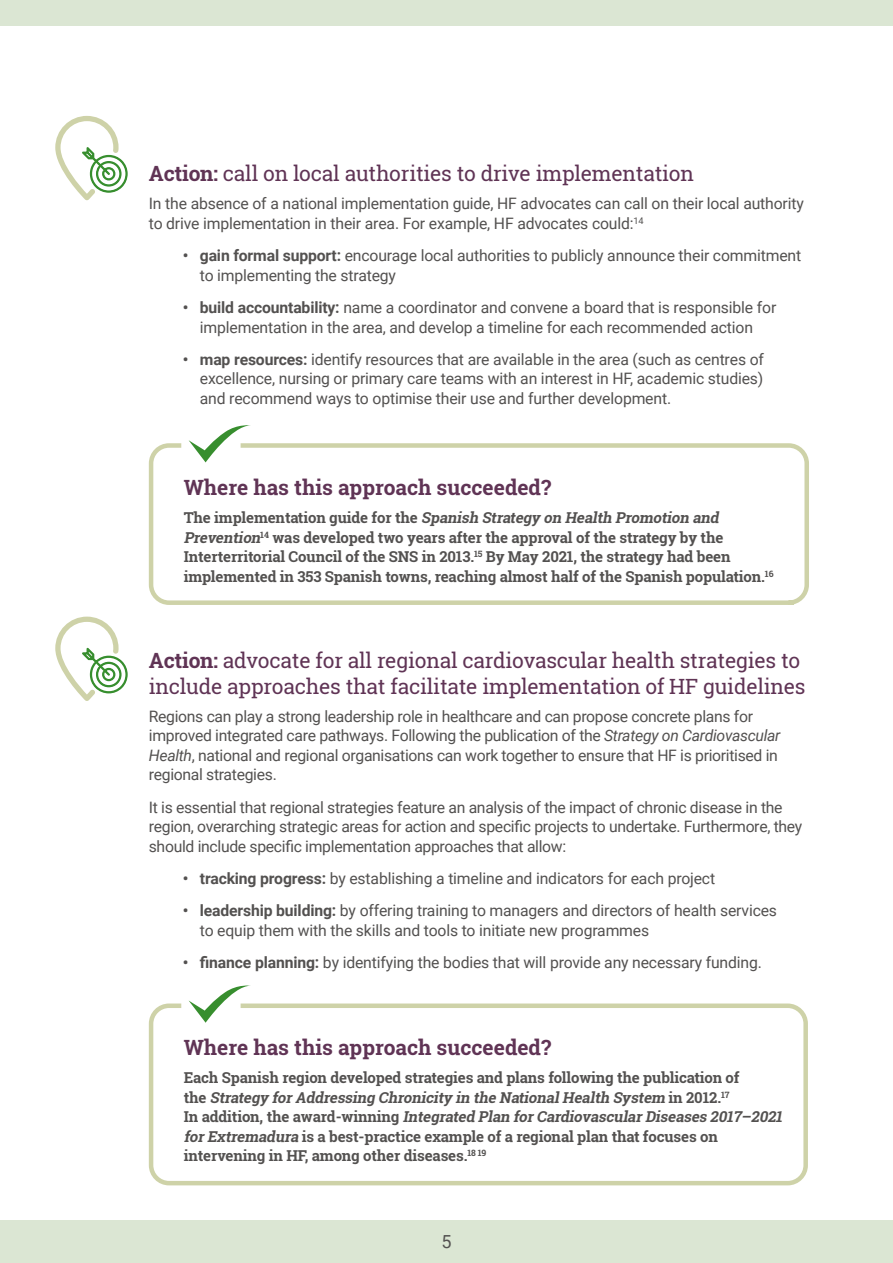
<style>
.page{position:relative;width:893px;height:1263px;background:#fff}
.page>*{position:absolute;margin:0;border:0;box-sizing:border-box;transform-origin:0 0}
.Sub_heading{font:21px/25.5px "Roboto Slab";letter-spacing:-.01em;color:#603455}
.Sub_heading-2{font:700 21px "Roboto Slab";color:#603455}
.t1{font:18px "Roboto";color:#535150}
.Body{font:15.75px/19.5px "Roboto";letter-spacing:-.01em;color:#535150}
.Approach_-10{font:700 15px/19.5px "Roboto Slab";letter-spacing:-.01em;color:#535150}
.s1{font-weight:700}
.s2{font-style:italic}
</style>
<div class="page">
<div style="left:0;top:0;width:893px;height:26px;background:#dbe6d3"></div>
<div style="left:0;top:1220px;width:893px;height:43px;background:#dbe6d3"></div>
<div style="left:149px;top:443px;width:660px;height:162px;border:4px solid #ced2a8;border-radius:18px"></div>
<div style="left:149px;top:1003px;width:659px;height:182px;border:4px solid #ced2a8;border-radius:18px"></div>
<svg style="left:189px;top:425px;width:62px;height:37px"></svg>
<svg style="left:189px;top:985px;width:62px;height:38px"></svg>
<svg style="left:55px;top:617px;width:73px;height:84px"></svg>
<svg style="left:55px;top:116px;width:73px;height:84px"></svg>
<p class="Sub_heading" style="left:149px;top:161px;width:547px"><span class="s1">Action:</span> call on local authorities to drive implementation</p>
<p class="Body" style="left:149px;top:194px;width:657px">In the absence of a national implementation guide, HF advocates can call on their local authority to drive implementation in their area. For example, HF advocates could:<sup>14</sup></p>
<p class="Body" style="left:200px;top:245px;width:603px;text-indent:-17px"><span class="s1">• gain formal support:</span> encourage local authorities to publicly announce their commitment to implementing the strategy</p>
<p class="Body" style="left:183px;top:297px;width:595px;text-align:center"><span class="s1">• build accountability:</span> name a coordinator and convene a board that is responsible for implementation in the area, and develop a timeline for each recommended action</p>
<p class="Body" style="left:200px;top:349px;width:566px;text-align:justify;text-indent:-17px"><span class="s1">• map resources:</span> identify resources that are available in the area (such as centres of excellence, nursing or primary care teams with an interest in HF, academic studies) and recommend ways to optimise their use and further development.</p>
<p class="Sub_heading-2" style="left:184px;top:473px;width:369px">Where has this approach succeeded?</p>
<p class="Approach_-10" style="left:184px;top:508px;width:591px">T h e i m p l e m e n t a t i o n g u i d e f o r t h e <span class="s2">Spanish Strategy on Health Promotion and Prevention</span><sup>14</sup> was developed two years after the approval of the strategy by the Interterritorial Council of the SNS in 2013.<sup>15</sup> By May 2021, the strategy had been implemented in 353 Spanish towns, reaching almost half of the Spanish population.<sup>16</sup></p>
<p class="Sub_heading" style="left:149px;top:648px;width:658px"><span class="s1">Action:</span> advocate for all regional cardiovascular health strategies to include approaches that facilitate implementation of HF guidelines</p>
<p class="Body" style="left:149px;top:706px;width:633px">Regions can play a strong leadership role in healthcare and can propose concrete plans for improved integrated care pathways. Following the publication of the <span class="s2">Strategy on Cardiovascular Health</span>, national and regional organisations can work together to ensure that HF is prioritised in regional strategies.</p>
<p class="Body" style="left:149px;top:797px;width:655px">It is essential that regional strategies feature an analysis of the impact of chronic disease in the region, overarching strategic areas for action and specific projects to undertake. Furthermore, they should include specific implementation approaches that allow:</p>
<p class="Body" style="left:183px;top:868px;width:534px"><span class="s1">• tracking progress:</span> by establishing a timeline and indicators for each project</p>
<p class="Body" style="left:200px;top:900px;width:579px;text-indent:-17px"><span class="s1">• leadership building:</span> by offering training to managers and directors of health services to equip them with the skills and tools to initiate new programmes</p>
<p class="Body" style="left:183px;top:952px;width:581px"><span class="s1">• finance planning:</span> by identifying the bodies that will provide any necessary funding.</p>
<p class="Sub_heading-2" style="left:184px;top:1033px;width:369px">Where has this approach succeeded?</p>
<p class="Approach_-10" style="left:184px;top:1068px;width:604px">Each Spanish region developed strategies and plans following the publication of<br>t h e <span class="s2">Strategy forAddressing Chronicity in the NationalHealth System</span> i n 2 0 1 2 . <sup>1</sup> <sup>7<br></sup>I n a d d i t i o n , t h e a w a r d - w i n n i n g <span class="s2">Integrated Plan forCardiovascularDiseases 2017–2021 forExtremadura</span> is a best-practice example of a regional plan that focuses on intervening in HF, among other diseases.<sup>18</sup> <sup>19</sup></p>
<p class="t1" style="left:441px;top:1229px;width:12px">5</p>
</div>
